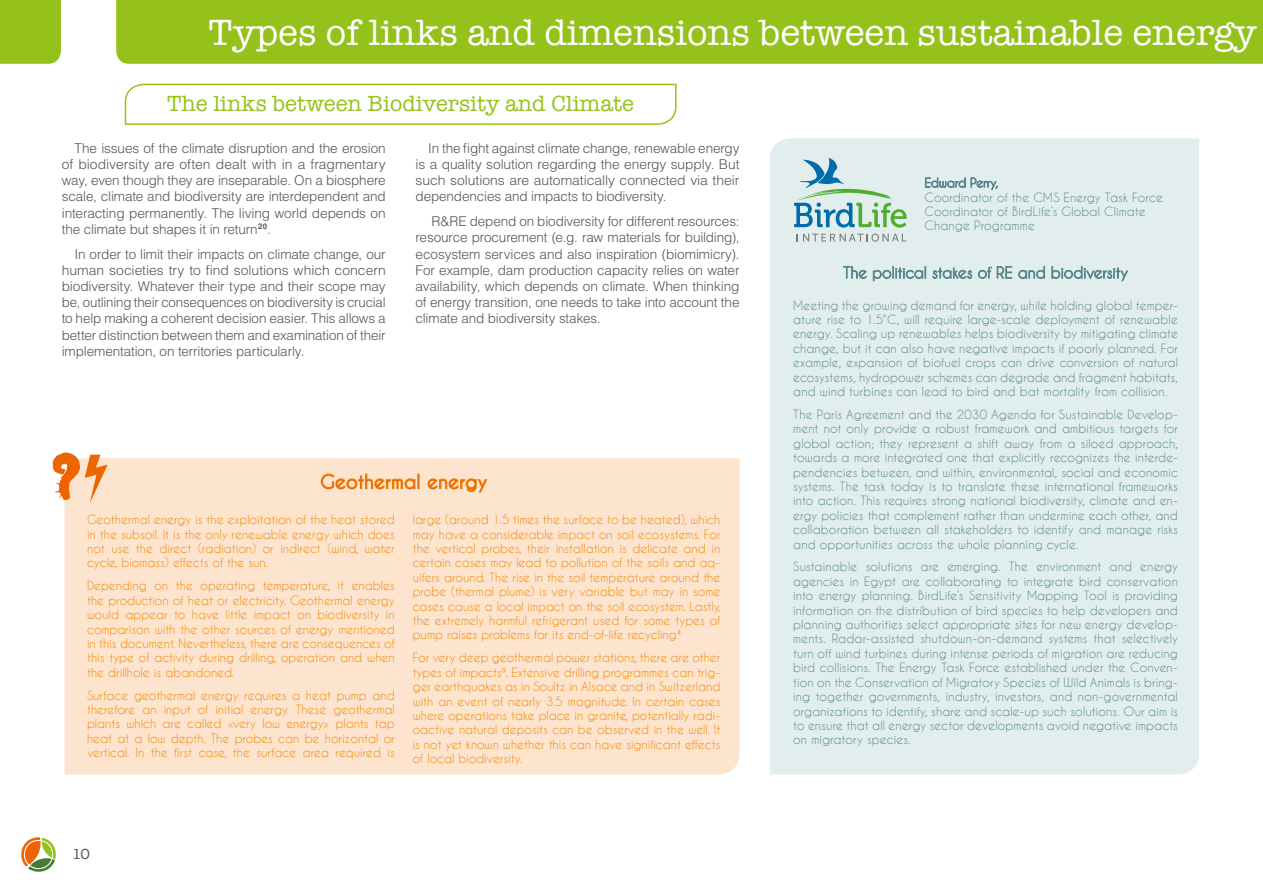
<style>
.page{position:relative;width:1263px;height:893px;background:#fff}
.page>*{position:absolute;margin:0;border:0;box-sizing:border-box;transform-origin:0 0}
.t1{font:37.5px "American Typewriter";color:#fff}
.t2{font:22.5px "American Typewriter";color:#97c219}
.t3{font:700 19.5px "Caviar Dreams";color:#ec6500}
.t4{font:15px "American Typewriter";color:#565655}
.t5{font:300 13.5px/16.2px "Helvetica LT";letter-spacing:-.01em;color:#575555;text-align:justify}
.t6{font:12px/14.4px "Caviar Dreams";color:#f18700;text-align:justify}
.t7{font:12px/14.4px "Caviar Dreams";letter-spacing:.01em;color:#56878a;text-align:justify}
.t8{font:12px/14.4px "Caviar Dreams";letter-spacing:.01em;color:#57878a;text-align:justify}
.s1{color:#57878a}
</style>
<div class="page">
<svg style="left:21px;top:837px;width:35px;height:35px"></svg>
<div style="left:116px;top:0;width:1147px;height:64px;background:#94c11a"></div>
<div style="left:0;top:0;width:61px;height:64px;background:#94c11a"></div>
<div style="left:770px;top:138px;width:429px;height:636px;background:#e2edee"></div>
<svg style="left:803px;top:234px;width:103px;height:8px"></svg>
<svg style="left:794px;top:158px;width:113px;height:70px"></svg>
<svg style="left:925px;top:177px;width:74px;height:13px"></svg>
<svg style="left:843px;top:266px;width:83px;height:16px"></svg>
<svg style="left:932px;top:266px;width:80px;height:13px"></svg>
<svg style="left:1018px;top:266px;width:27px;height:13px"></svg>
<svg style="left:1051px;top:266px;width:78px;height:16px"></svg>
<div style="left:65px;top:458px;width:674px;height:316px;background:#fde4cf"></div>
<svg style="left:321px;top:473px;width:98px;height:17px"></svg>
<svg style="left:427px;top:478px;width:61px;height:15px"></svg>
<svg style="left:52px;top:452px;width:56px;height:51px"></svg>
<svg style="left:124px;top:83px;width:553px;height:42px"></svg>
<h1 class="t1" style="left:208px;top:4px;width:1050px">Types of links and dimensions between sustainable energy</h1>
<h2 class="t2" style="left:167px;top:87px;width:468px">The links between Biodiversity and Climate</h2>
<p class="t5" style="left:62px;top:140px;width:325px;text-indent:13px">The issues of the climate disruption and the erosion of biodiversity are often dealt with in a fragmentary way, even though they are inseparable. On a biosphere scale, climate and biodiversity are interdependent and interacting permanently. The living world depends on the climate but shapes it in return<sup>20</sup>.</p>
<p class="t5" style="left:62px;top:245px;width:325px;text-indent:13px">In order to limit their impacts on climate change, our human societies try to find solutions which concern biodiversity. Whatever their type and their scope may be, outlining their consequences on biodiversity is crucial to help making a coherent decision easier. This allows a better distinction between them and examination of their implementation, on territories particularly.</p>
<p class="t5" style="left:415px;top:140px;width:325px;text-indent:13px">In the fight against climate change, renewable energy is a quality solution regarding the energy supply. But such solutions are automatically connected via their dependencies and impacts to biodiversity.</p>
<p class="t5" style="left:415px;top:213px;width:325px;text-indent:16px">R&amp;RE depend on biodiversity for different resources: resource procurement (e.g. raw materials for building), ecosystem services and also inspiration (biomimicry).<br>For example, dam production capacity relies on water availability, which depends on climate. When thinking of energy transition, one needs to take into account the climate and biodiversity stakes.</p>
<h3 class="t3" style="left:320px;top:470px;width:169px">Geothermal energy</h3>
<p class="t6" style="left:87px;top:512px;width:309px">Geothermal energy is the exploitation of the heat stored in the subsoil. It is the only renewable energy which does not use the direct (radiation) or indirect (wind, water cycle, biomass) effects of the sun.</p>
<p class="t6" style="left:87px;top:578px;width:309px">Depending on the operating temperature, it enables the production of heat or electricity. Geothermal energy would appear to have little impact on biodiversity in comparison with the other sources of energy mentioned in this document. Nevertheless, there are consequences of this type of activity during drilling, operation and when the drillhole is abandoned.</p>
<p class="t6" style="left:87px;top:688px;width:309px">Surface geothermal energy requires a heat pump and therefore an input of initial energy. These geothermal plants which are called «very low energy» plants tap heat at a low depth. The probes can be horizontal or vertical. In the first case, the surface area required is</p>
<p class="t6" style="left:413px;top:512px;width:310px">large (around 1.5 times the surface to be heated), which may have a considerable impact on soil ecosystems. For the vertical probes, their installation is delicate and in certain cases may lead to pollution of the soils and aq&shy;uifers around. The rise in the soil temperature around the probe (thermal plume) is very variable but may in some cases cause a local impact on the soil ecosystem. Lastly, the extremely harmful refrigerant used for some types of pump raises problems for its end-of-life recycling<sup>4.</sup></p>
<p class="t6" style="left:413px;top:650px;width:309px">For very deep geothermal power stations, there are other types of impacts<sup>9</sup>. Extensive drilling programmes can trig&shy;ger earthquakes as in Soultz in Alsace and in Switzerland with an event of nearly 3.5 magnitude. In certain cases where operations take place in granite, potentially radi&shy;oactive natural deposits can be observed in the well. It is not yet known whether this can have significant effects of local biodiversity.</p>
<p class="t4" style="left:72px;top:842px;width:19px">10</p>
<p class="t7" style="left:925px;top:190px;width:240px;text-align:left"><span class="s1">Coordinator of the CMS Energy Task Force<br>Coordin</span>ator of BirdLife’s Global Climate<br>Change Programme</p>
<p class="t7" style="left:793px;top:298px;width:386px"><span class="s1">Meeting the growing demand for energy, while holding global temper&shy;ature rise to 1.5</span>°C, will require large-scale deployment of renewable energy. Scaling up renewables helps biodiversity by mitigating climate change, but it can also have negative impacts if poorly planned. For example, expansion of biofuel crops can drive conversion of natural ecosystems, hydropower schemes can degrade and fragment habitats, and wind turbines can lead to bird and bat mortality from collision.</p>
<p class="t7" style="left:793px;top:407px;width:386px">The Paris Agreement and the 2030 Agenda for Sustainable Develop&shy;ment not only provide a robust framework and ambitious targets for global action; they represent a shift away from a siloed approach, towards a more integrated one that explicitly recognizes the interde&shy;pendencies between, and within, environmental, social and economic systems. The task today is to translate these international frameworks into action. This requires strong national biodiversity, climate and en-</p>
<p class="t8" style="left:793px;top:508px;width:386px">ergy policies that complement rather than undermine each other, and collaboration between all stakeholders to identify and manage risks and opportunities across the whole planning cycle.</p>
<p class="t8" style="left:793px;top:560px;width:386px">Sustainable solutions are emerging. The environment and energy agencies in Egypt are collaborating to integrate bird conservation into energy planning. BirdLife’s Sensitivity Mapping Tool is providing information on the distribution of bird species to help developers and planning authorities select appropriate sites for new energy develop&shy;ments. Radar-assisted shutdown-on-demand systems that selectively turn off wind turbines during intense periods of migration are reducing bird collisions. The Energy Task Force established under the Conven&shy;tion on the Conservation of Migratory Species of Wild Animals is bring&shy;ing together governments, industry, investors, and non-governmental organizations to identify, share and scale-up such solutions. Our aim is to ensure that all energy sector developments avoid negative impacts on migratory species.</p>
</div>
